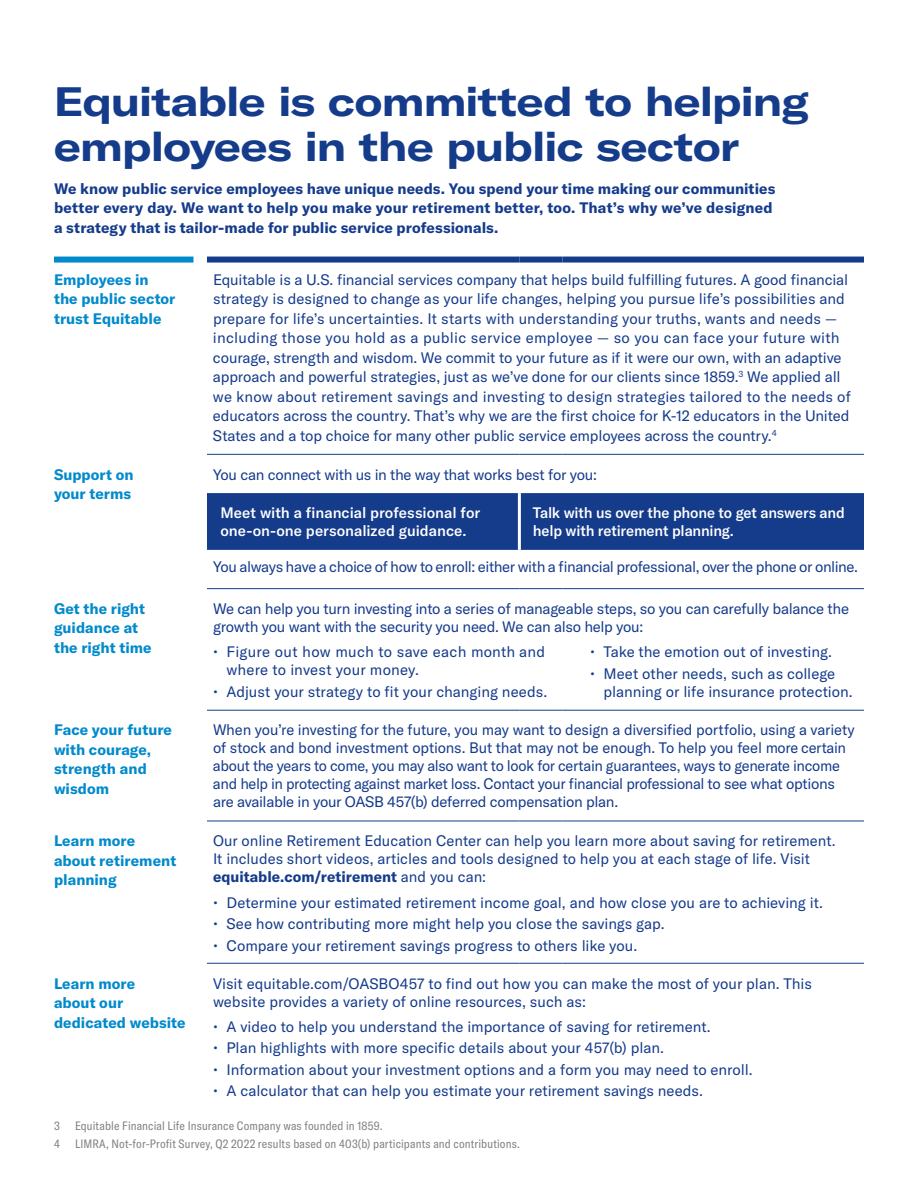
<style>
.page{position:relative;width:918px;height:1188px;background:#fff}
.page>*{position:absolute;margin:0;border:0;box-sizing:border-box;transform-origin:0 0}
.t1{font:700 expanded 40.5px/45px "GT America";letter-spacing:-.015em;color:#153b8b}
.t2{font:15px/18px "GT America";letter-spacing:-.005em;color:#153b8b}
.t3{font:700 15px/19.5px "GT America";letter-spacing:.005em;color:#153b8b}
.t4{font:700 15px/19.5px "GT America";color:#008acc}
.t5{font:500 15px/18px "GT America";letter-spacing:-.005em;color:#fff}
.t6{font:15px "GT America";letter-spacing:-.025em;color:#153b8b}
.t7{font:15px/18px "GT America";letter-spacing:.015em;color:#153b8b}
.t8{font:condensed 12px "GT America";letter-spacing:.01em;color:#808285}
.s1{font-weight:700}
</style>
<div class="page">
<div style="left:207px;top:493px;width:657px;height:57px;background:#153b8b"></div>
<hr style="left:207px;top:454px;width:312px;height:1px;background:#153b8b">
<hr style="left:519px;top:454px;width:43px;height:1px;background:#153b8b">
<svg style="left:562px;top:454px;width:22px;height:1px"></svg>
<hr style="left:584px;top:454px;width:280px;height:1px;background:#153b8b">
<div style="left:207px;top:257px;width:312px;height:6px;background:#153b8b"></div>
<div style="left:519px;top:257px;width:43px;height:6px;background:#153b8b"></div>
<div style="left:562px;top:257px;width:22px;height:6px;background:#153b8b"></div>
<div style="left:584px;top:257px;width:280px;height:6px;background:#153b8b"></div>
<div style="left:54px;top:257px;width:140px;height:6px;background:#008acc"></div>
<svg style="left:562px;top:710px;width:22px;height:1px"></svg>
<hr style="left:518px;top:493px;width:3px;height:57px;background:#fff">
<hr style="left:207px;top:821px;width:312px;height:1px;background:#153b8b">
<hr style="left:519px;top:821px;width:43px;height:1px;background:#153b8b">
<svg style="left:562px;top:821px;width:22px;height:1px"></svg>
<hr style="left:584px;top:821px;width:280px;height:1px;background:#153b8b">
<hr style="left:207px;top:588px;width:312px;height:1px;background:#153b8b">
<hr style="left:519px;top:588px;width:43px;height:1px;background:#153b8b">
<svg style="left:562px;top:588px;width:22px;height:1px"></svg>
<hr style="left:584px;top:588px;width:280px;height:1px;background:#153b8b">
<hr style="left:207px;top:710px;width:312px;height:1px;background:#153b8b">
<hr style="left:519px;top:710px;width:43px;height:1px;background:#153b8b">
<hr style="left:584px;top:710px;width:280px;height:1px;background:#153b8b">
<hr style="left:207px;top:963px;width:312px;height:1px;background:#153b8b">
<hr style="left:519px;top:963px;width:43px;height:1px;background:#153b8b">
<svg style="left:562px;top:963px;width:22px;height:1px"></svg>
<hr style="left:584px;top:963px;width:280px;height:1px;background:#153b8b">
<h1 class="t1" style="left:54px;top:78px;width:757px">Equitable is committed to helping employees in the public sector</h1>
<p class="t3" style="left:54px;top:178px;width:723px">We know public service employees have unique needs. You spend your time making our communities better every day. We want to help you make your retirement better, too. That’s why we’ve designed a strategy that is tailor-made for public service professionals.</p>
<p class="t4" style="left:54px;top:270px;width:123px">Employees in the public sector trust Equitable</p>
<p class="t2" style="left:213px;top:270px;width:639px;line-height:19.5px">Equitable is a U.S. financial services company that helps build fulfilling futures. A good financial strategy is designed to change as your life changes, helping you pursue life’s possibilities and prepare for life’s uncertainties. It starts with understanding your truths, wants and needs — including those you hold as a public service employee — so you can face your future with courage, strength and wisdom. We commit to your future as if it were our own, with an adaptive approach and powerful strategies, just as we’ve done for our clients since 1859.<sup>3</sup> We applied all we know about retirement savings and investing to design strategies tailored to the needs of educators across the country. That’s why we are the first choice for K-12 educators in the United States and a top choice for many other public service employees across the country.<sup>4</sup></p>
<p class="t4" style="left:54px;top:464px;width:81px">Support on your terms</p>
<p class="t2" style="left:213px;top:465px;width:385px">You can connect with us in the way that works best for you:</p>
<p class="t5" style="left:220px;top:504px;width:261px">Meet with a financial professional for one-on-one personalized guidance.</p>
<p class="t5" style="left:533px;top:504px;width:314px">Talk with us over the phone to get answers and help with retirement planning.</p>
<p class="t6" style="left:213px;top:558px;width:647px">You always have a choice of how to enroll: either with a financial professional, over the phone or online.</p>
<p class="t4" style="left:54px;top:599px;width:99px">Get the right guidance at the right time</p>
<p class="t2" style="left:213px;top:600px;width:638px">We can help you turn investing into a series of manageable steps, so you can carefully balance the growth you want with the security you need. We can also help you:</p>
<p class="t2" style="left:590px;top:643px;width:243px">• Take the emotion out of investing.</p>
<p class="t2" style="left:604px;top:664px;width:251px;text-indent:-14px">• Meet other needs, such as college planning or life insurance protection.</p>
<p class="t7" style="left:226px;top:643px;width:320px;text-indent:-14px">• Figure out how much to save each month and where to invest your money.</p>
<p class="t2" style="left:213px;top:682px;width:336px">• Adjust your strategy to fit your changing needs.</p>
<p class="t4" style="left:54px;top:720px;width:120px">Face your future with courage, strength and wisdom</p>
<p class="t2" style="left:213px;top:721px;width:643px">When you’re investing for the future, you may want to design a diversified portfolio, using a variety of stock and bond investment options. But that may not be enough. To help you feel more certain about the years to come, you may also want to look for certain guarantees, ways to generate income and help in protecting against market loss. Contact your financial professional to see what options are available in your OASB 457(b) deferred compensation plan.</p>
<p class="t4" style="left:54px;top:831px;width:124px">Learn more about retirement planning</p>
<p class="t2" style="left:213px;top:832px;width:624px">Our online Retirement Education Center can help you learn more about saving for retirement.<br>It includes short videos, articles and tools designed to help you at each stage of life. Visit <span class="s1">equitable.com/retirement</span> and you can:</p>
<p class="t2" style="left:213px;top:893px;width:612px">• Determine your estimated retirement income goal, and how close you are to achieving it.</p>
<p class="t2" style="left:213px;top:915px;width:453px">• See how contributing more might help you close the savings gap.</p>
<p class="t2" style="left:213px;top:936px;width:426px">• Compare your retirement savings progress to others like you.</p>
<p class="t4" style="left:54px;top:973px;width:133px">Learn more<br>about our dedicated website</p>
<p class="t2" style="left:213px;top:974px;width:601px">Visit equitable.com/OASBO457 to find out how you can make the most of your plan. This website provides a variety of online resources, such as:</p>
<p class="t2" style="left:213px;top:1018px;width:499px">• A video to help you understand the importance of saving for retirement.</p>
<p class="t2" style="left:213px;top:1039px;width:453px">• Plan highlights with more specific details about your 457(b) plan.</p>
<p class="t2" style="left:213px;top:1061px;width:541px">• Information about your investment options and a form you may need to enroll.</p>
<p class="t2" style="left:213px;top:1082px;width:492px">• A calculator that can help you estimate your retirement savings needs.</p>
<p class="t8" style="left:54px;top:1119px;width:7px">3</p>
<p class="t8" style="left:75px;top:1119px;width:309px">Equitable Financial Life Insurance Company was founded in 1859.</p>
<p class="t8" style="left:54px;top:1136px;width:7px">4</p>
<p class="t8" style="left:75px;top:1136px;width:446px">LIMRA, Not-for-Profit Survey, Q2 2022 results based on 403(b) participants and contributions.</p>
</div>
